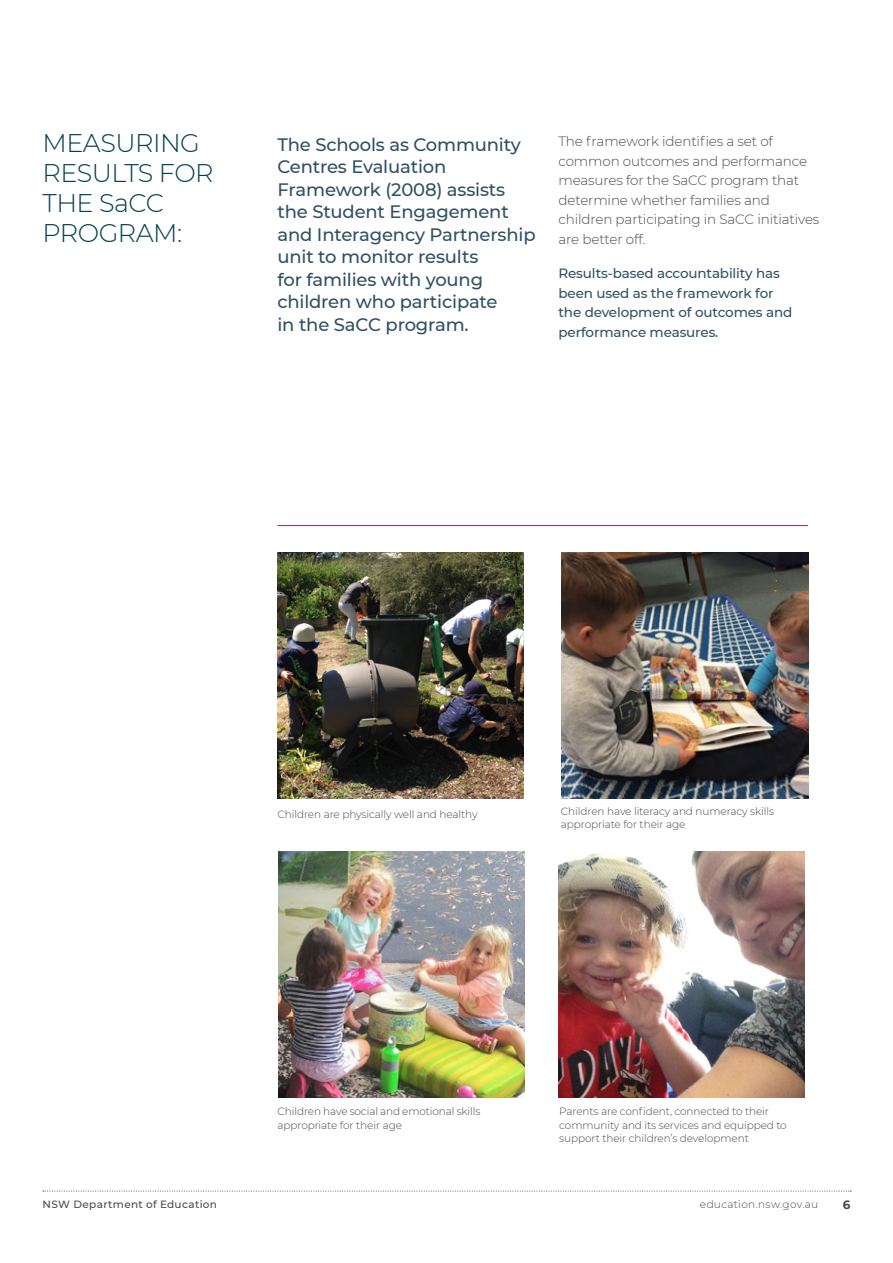
<style>
.page{position:relative;width:893px;height:1263px;background:#fff}
.page>*{position:absolute;margin:0;border:0;box-sizing:border-box;transform-origin:0 0}
.t1{font:300 25.5px/30px "Montserrat";letter-spacing:-.02em;color:#043f50}
.t2{font:500 18px/22.5px "Montserrat";letter-spacing:-.01em;color:#2f5163}
.t3{font:300 13.5px/19.5px "Montserrat";letter-spacing:-.01em;color:#4a4a49}
.t4{font:500 13.5px/19.5px "Montserrat";letter-spacing:-.01em;color:#2f5163}
.t5{font:700 12px "Montserrat";color:#4a4a49}
.t6{font:300 10.5px/13.5px "Montserrat";letter-spacing:-.01em;color:#4a4a49}
.t7{font:500 10.5px "Montserrat";letter-spacing:.03em;color:#4a4a49}
.t8{font:300 10.5px "Montserrat";letter-spacing:.03em;color:#4a4a49}
</style>
<div class="page">
<svg style="left:43px;top:1191px;width:808px;height:1px"></svg>
<hr style="left:277px;top:525px;width:531px;height:1px;background:#9c2b60">
<img style="left:277px;top:553px;width:247px;height:246px">
<img style="left:562px;top:553px;width:246px;height:246px">
<img style="left:278px;top:851px;width:247px;height:246px">
<img style="left:558px;top:851px;width:247px;height:246px">
<h1 class="t1" style="left:43px;top:127px;width:173px">MEASURING<br>RESULTS FOR<br>THE SaCC<br>PROGRAM:</h1>
<h2 class="t2" style="left:277px;top:132px;width:260px">The Schools as Community<br>Centres Evaluation<br>Framework (2008) assists the Student Engagement and Interagency Partnership unit to monitor results<br>for families with young children who participate<br>in the SaCC program.</h2>
<p class="t3" style="left:558px;top:131px;width:262px">The framework identifies a set of common outcomes and performance measures for the SaCC program that determine whether families and children participating in SaCC initiatives are better off.</p>
<p class="t4" style="left:558px;top:263px;width:235px">Results-based accountability has been used as the framework for the development of outcomes and performance measures.</p>
<p class="t6" style="left:277px;top:807px;width:202px">Children are physically well and healthy</p>
<p class="t6" style="left:561px;top:804px;width:215px">Children have literacy and numeracy skills appropriate for their age</p>
<p class="t6" style="left:277px;top:1104px;width:205px">Children have social and emotional skills appropriate for their age</p>
<p class="t6" style="left:559px;top:1104px;width:229px">Parents are confident, connected to their community and its services and equipped to support their children’s development</p>
<p class="t7" style="left:43px;top:1197px;width:176px">NSW Department of Education</p>
<p class="t8" style="left:700px;top:1197px;width:120px">education.nsw.gov.au</p>
<p class="t5" style="left:843px;top:1196px;width:9px">6</p>
</div>
